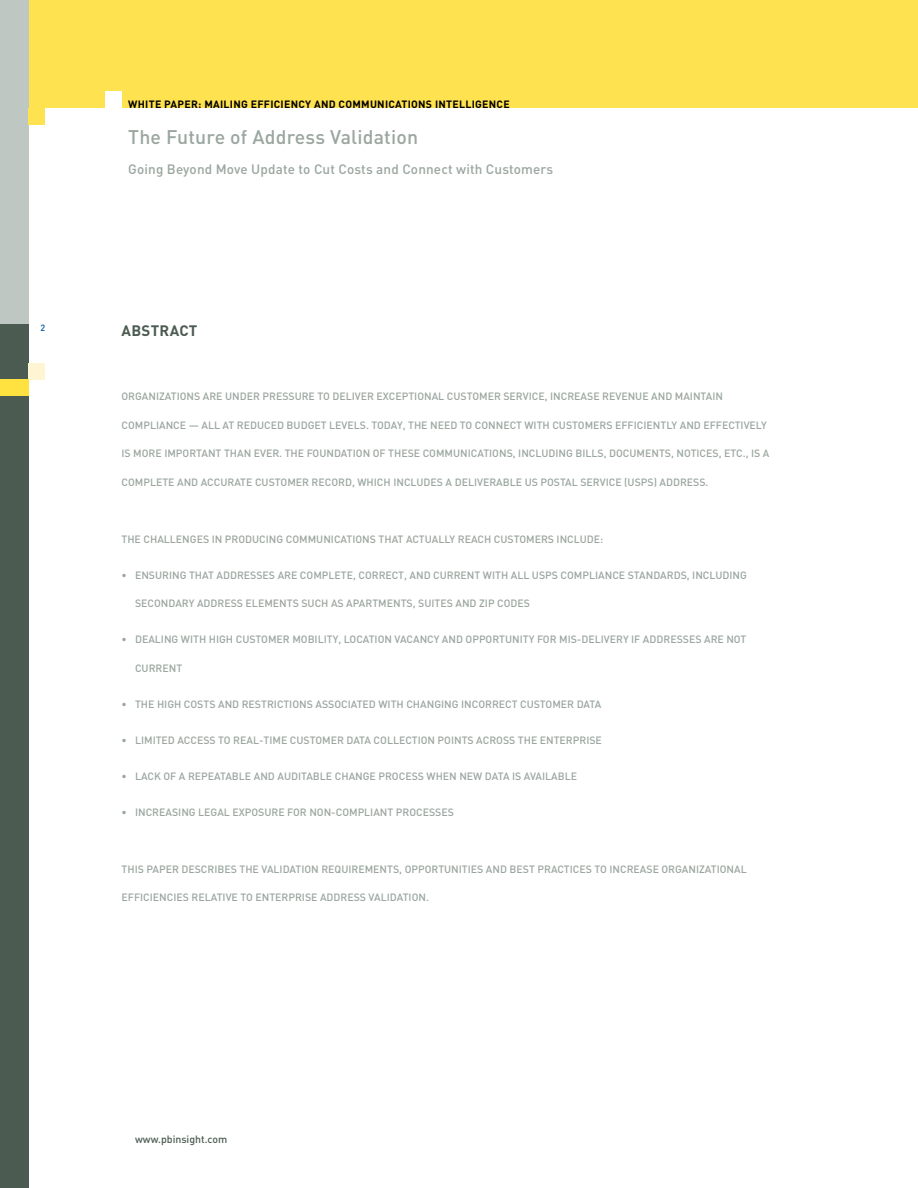
<style>
.page{position:relative;width:918px;height:1188px;background:#fff}
.page>*{position:absolute;margin:0;border:0;box-sizing:border-box;transform-origin:0 0}
.t1{font:500 19.5px "DIN";letter-spacing:.01em;color:#9aa69f}
.t2{font:700 15px "DIN";letter-spacing:.02em;color:#4c5b52}
.t3{font:500 13.5px "DIN";letter-spacing:.01em;color:#9aa69f}
.t4{font:500 10.5px "DIN";letter-spacing:.095em;color:#9aa69f}
.t5{font:500 10.5px "DIN";letter-spacing:.145em;color:#9aa69f}
.t6{font:700 10.5px "DIN";letter-spacing:.025em;color:#000}
.t7{font:500 10.5px "DIN";color:#4c5b52}
.t8{font:500 9px "DIN";color:#00549e}
</style>
<div class="page">
<div style="left:17px;top:0;width:901px;height:108px;background:#ffe250"></div>
<div style="left:0;top:0;width:29px;height:324px;background:#bec7c2"></div>
<div style="left:0;top:324px;width:29px;height:864px;background:#4c5b52"></div>
<div style="left:29px;top:363px;width:16px;height:16px;background:#fff5d2"></div>
<div style="left:105px;top:92px;width:17px;height:16px;background:#fff"></div>
<div style="left:29px;top:108px;width:16px;height:16px;background:#ffe250"></div>
<div style="left:0;top:380px;width:29px;height:16px;background:#ffe140"></div>
<p class="t6" style="left:128px;top:97px;width:383px">WHITE PAPER: MAILING EFFICIENCY AND COMMUNICATIONS INTELLIGENCE</p>
<h1 class="t1" style="left:128px;top:125px;width:292px">THE FUTURE OF ADDRESS VALIDATION</h1>
<p class="t3" style="left:128px;top:160px;width:426px">GOING BEYOND MOVE UPDATE TO CUT COSTS AND CONNECT WITH CUSTOMERS</p>
<p class="t8" style="left:40px;top:322px;width:6px">2</p>
<h2 class="t2" style="left:122px;top:321px;width:77px">ABSTRACT</h2>
<p class="t4" style="left:122px;top:390px;width:353px">ORGANIZATIONS ARE U NDER PRESSU RE TO DELIVER EXCEPTIONAL CUSTOM</p>
<p class="t4" style="left:488px;top:390px;width:237px">ER SERVICE, INCREASE REVENU E AND MAINTAIN</p>
<p class="t4" style="left:122px;top:418px;width:8px">COM</p>
<p class="t4" style="left:143px;top:418px;width:437px">PLIANCE — ALL AT REDUCED BU DGET LEVELS. TODAY, THE NEED TO CONNECT WITH CUSTOM</p>
<p class="t4" style="left:593px;top:418px;width:174px">ERS EFFICIENTLY AND EFFECTIVELY</p>
<p class="t4" style="left:122px;top:447px;width:193px">IS MO RE IM PORTANT THAN EVER. THE FOU</p>
<p class="t4" style="left:327px;top:447px;width:105px">NDATION OF THESE COMMU</p>
<p class="t4" style="left:460px;top:447px;width:164px">NICATIONS, INCLUDING BILLS, DOCUM</p>
<p class="t4" style="left:645px;top:447px;width:125px">ENTS, NOTICES, ETC., IS A</p>
<p class="t4" style="left:122px;top:475px;width:8px">COM</p>
<p class="t4" style="left:143px;top:475px;width:65px">PLETE AND ACCU</p>
<p class="t4" style="left:228px;top:475px;width:55px">RATE CUSTOM</p>
<p class="t4" style="left:296px;top:475px;width:414px">ER RECORD, WHICH INCLU DES A DELIVERABLE US POSTAL SERVICE (USPS) ADDRESS.</p>
<p class="t4" style="left:122px;top:532px;width:173px">THE CHALLENGES IN PRODUCING COMMU</p>
<p class="t4" style="left:323px;top:532px;width:91px">NICATIONS THAT ACTUA</p>
<p class="t4" style="left:438px;top:532px;width:83px">LLY REAC H CUSTOM</p>
<p class="t4" style="left:535px;top:532px;width:70px">ERS INCLUDE:</p>
<p class="t4" style="left:122px;top:568px;width:187px">• ENSU RING THAT ADDRESSES ARE COM</p>
<p class="t4" style="left:322px;top:568px;width:225px">PLETE, CO RRECT, AND CU RRENT WITH ALL USPS</p>
<p class="t4" style="left:561px;top:568px;width:8px">COM</p>
<p class="t4" style="left:582px;top:568px;width:165px">PLIANCE STANDARDS, INCLU DING</p>
<p class="t4" style="left:135px;top:597px;width:350px">SECO NDARY ADDRESS ELEM ENTS SUCH AS APARTM ENTS, SU ITES AND ZIP</p>
<p class="t4" style="left:497px;top:597px;width:34px">CODES</p>
<p class="t4" style="left:122px;top:633px;width:142px">• D EALING WITH HIGH CUSTOM</p>
<p class="t4" style="left:277px;top:633px;width:24px">ER MOB</p>
<p class="t4" style="left:315px;top:633px;width:42px">ILITY, LOCAT</p>
<p class="t4" style="left:375px;top:633px;width:28px">ION VACA</p>
<p class="t4" style="left:420px;top:633px;width:322px">NCY AND OPPORTU NITY FOR M IS-DELIVERY IF ADDRESSES ARE NOT</p>
<p class="t4" style="left:122px;top:661px;width:10px">CU</p>
<p class="t4" style="left:149px;top:661px;width:33px">RRENT</p>
<p class="t5" style="left:122px;top:697px;width:426px">• THE HIGH COSTS AND RESTRICTIONS ASSOCIATED WITH CHANGING INCORRECT CUSTOM</p>
<p class="t4" style="left:561px;top:697px;width:30px">ER DATA</p>
<p class="t4" style="left:122px;top:733px;width:64px">• LIMITED ACC</p>
<p class="t4" style="left:197px;top:733px;width:121px">ESS TO REAL-TIM E CUSTOM</p>
<p class="t4" style="left:331px;top:733px;width:30px">ER DATA</p>
<p class="t4" style="left:374px;top:733px;width:230px">CO LLECTION POINTS ACROSS THE ENTERPRISE</p>
<p class="t4" style="left:122px;top:769px;width:14px">• LAC</p>
<p class="t4" style="left:154px;top:769px;width:68px">K OF A REPEATAB</p>
<p class="t4" style="left:239px;top:769px;width:260px">LE AND AU DITAB LE CHANGE PROCESS WHEN NEW DATA</p>
<p class="t4" style="left:512px;top:769px;width:67px">IS AVAILAB LE</p>
<p class="t4" style="left:122px;top:805px;width:222px">• I NCREASING LEGAL EXPOSU RE FOR NON-COM</p>
<p class="t4" style="left:358px;top:805px;width:98px">PLIANT PROCESSES</p>
<p class="t4" style="left:122px;top:862px;width:627px">THIS PAPER DESCRIBES THE VALIDATION REQU IREM ENTS, OPPORTU NITIES AND BEST PRACTICES TO INCREASE ORGANIZATIONAL</p>
<p class="t4" style="left:122px;top:891px;width:309px">EFFICIENCIES RELATIVE TO ENTERPRISE ADDRESS VALIDATION.</p>
<p class="t7" style="left:135px;top:1132px;width:94px">WWW.PBINSIGHT.COM</p>
</div>
